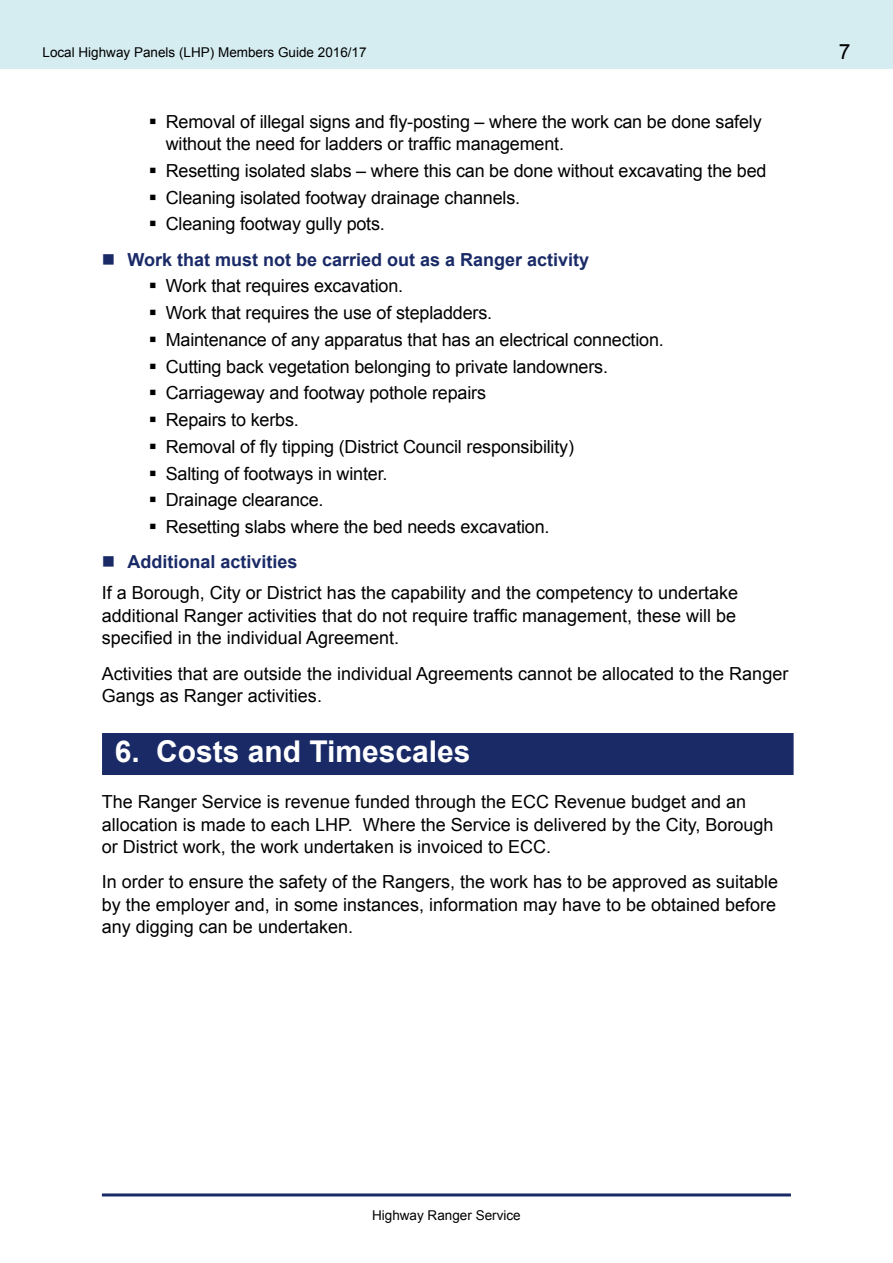
<style>
.page{position:relative;width:893px;height:1263px;background:#fff}
.page>*{position:absolute;margin:0;border:0;box-sizing:border-box;transform-origin:0 0}
.t1{font:700 30px "Arial";color:#fff}
.t2{font:21px "Arial";color:#000}
.t3{font:18px/26.7px "Arial";letter-spacing:-.01em;color:#000}
.t4{font:700 18px "Arial";color:#192a67}
.t5{font:13.5px "Arial";color:#000}
</style>
<div class="page">
<div style="left:0;top:0;width:893px;height:69px;background:#d5ecf0"></div>
<hr style="left:102px;top:1193px;width:689px;height:3px;background:#192a67">
<div style="left:102px;top:733px;width:692px;height:42px;background:#192a67"></div>
<p class="t5" style="left:43px;top:43px;width:326px">Local Highway Panels (LHP) Members Guide 2016/17</p>
<p class="t2" style="left:839px;top:38px;width:13px">7</p>
<p class="t3" style="left:166px;top:110px;width:597px;line-height:22.5px">Removal of illegal signs and fly-posting – where the work can be done safely without the need for ladders or traffic management.</p>
<p class="t3" style="left:166px;top:157px;width:602px">Resetting isolated slabs – where this can be done without excavating the bed<br>Cleaning isolated footway drainage channels.<br>Cleaning footway gully pots.</p>
<p class="t4" style="left:127px;top:247px;width:463px">Work that must not be carried out as a Ranger activity</p>
<p class="t3" style="left:166px;top:273px;width:500px">Work that requires excavation.<br>Work that requires the use of stepladders.<br>Maintenance of any apparatus that has an electrical connection.<br>Cutting back vegetation belonging to private landowners.<br>Carriageway and footway pothole repairs<br>Repairs to kerbs.<br>Removal of fly tipping (District Council responsibility)<br>Salting of footways in winter.<br>Drainage clearance.<br>Resetting slabs where the bed needs excavation.</p>
<p class="t4" style="left:127px;top:550px;width:172px">Additional activities</p>
<p class="t3" style="left:102px;top:582px;width:638px;line-height:22.5px;text-align:justify">If a Borough, City or District has the capability and the competency to undertake additional Ranger activities that do not require traffic management, these will be specified in the individual Agreement.</p>
<p class="t3" style="left:102px;top:662px;width:688px;line-height:22.5px">Activities that are outside the individual Agreements cannot be allocated to the Ranger<br>Gangs as Ranger activities.</p>
<h1 class="t1" style="left:115px;top:732px;width:357px">6. Costs and Timescales</h1>
<p class="t3" style="left:102px;top:791px;width:673px;line-height:22.5px">The Ranger Service is revenue funded through the ECC Revenue budget and an allocation is made to each LHP. Where the Service is delivered by the City, Borough or District work, the work undertaken is invoiced to ECC.</p>
<p class="t3" style="left:102px;top:871px;width:678px;line-height:22.5px;text-align:justify">In order to ensure the safety of the Rangers, the work has to be approved as suitable by the employer and, in some instances, information may have to be obtained before any digging can be undertaken.</p>
<p class="t5" style="left:372px;top:1206px;width:150px">Highway Ranger Service</p>
</div>
